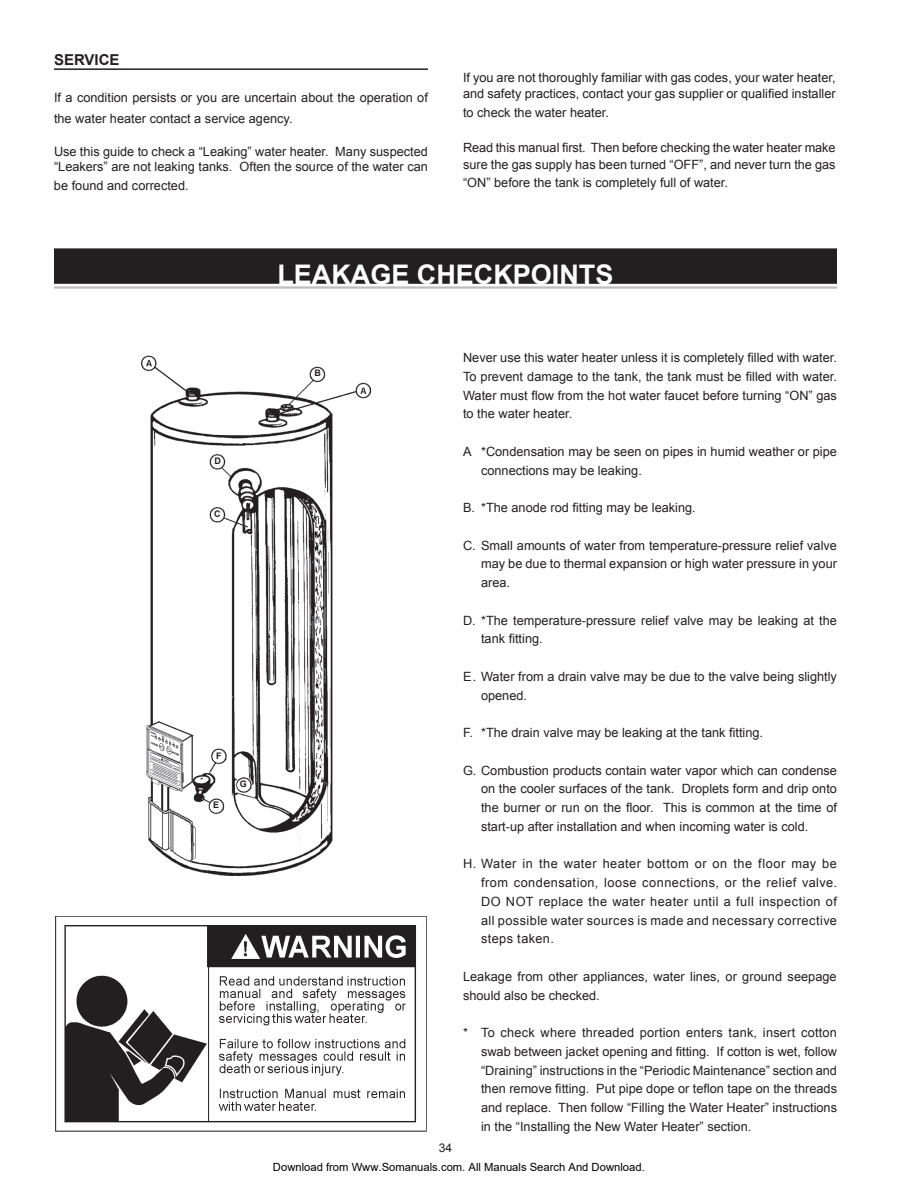
<style>
.page{position:relative;width:918px;height:1188px;background:#fff}
.page>*{position:absolute;margin:0;border:0;box-sizing:border-box;transform-origin:0 0}
.t1{font:700 27px "Arial";color:#fff}
.t2{font:700 15px "Arial";color:#231f20}
.t3{font:12.75px/18.8px "Arial";color:#231f20}
.t4{font:12px "Arial";color:#231f20}
.t5{font:11.25px "Arial";color:#000}
.t6{font:700 9px "Arial";color:#231f20}
</style>
<div class="page">
<img style="left:141px;top:355px;width:230px;height:521px">
<div style="left:55px;top:249px;width:781px;height:34px;background:#231f20"></div>
<div style="left:54px;top:248px;width:783px;height:36px;border:2px solid #231f20"></div>
<hr style="left:54px;top:286px;width:783px;height:3px;background:#bcbdc0">
<img style="left:55px;top:916px;width:372px;height:216px">
<hr style="left:54px;top:68px;width:374px;height:2px;background:#231f20">
<div style="left:312px;top:369px;width:11px;height:11px;background:#fff;border-radius:50%"></div>
<div style="left:212px;top:457px;width:11px;height:11px;background:#fff;border-radius:50%"></div>
<div style="left:211px;top:509px;width:12px;height:12px;background:#fff;border-radius:50%"></div>
<div style="left:213px;top:751px;width:11px;height:12px;background:#fff;border-radius:50%"></div>
<div style="left:237px;top:779px;width:12px;height:12px;background:#fff;border-radius:50%"></div>
<div style="left:210px;top:801px;width:11px;height:11px;background:#fff;border-radius:50%"></div>
<div style="left:283px;top:833px;width:18px;height:17px;background:#fff;border-radius:50%"></div>
<p class="t2" style="left:54px;top:50px;width:67px">SERVICE</p>
<p class="t3" style="left:54px;top:87px;width:375px;line-height:21.1px">If a condition persists or you are uncertain about the operation of the water heater contact a service agency.</p>
<p class="t3" style="left:54px;top:144px;width:375px;line-height:15px">Use this guide to check a “Leaking” water heater. Many suspected “Leakers” are not leaking tanks. Often the source of the water can</p>
<p class="t3" style="left:54px;top:176px;width:136px">be found and corrected.</p>
<p class="t3" style="left:463px;top:70px;width:374px;line-height:15.8px">If you are not thoroughly familiar with gas codes, your water heater, and safety practices, contact your gas supplier or qualified installer</p>
<p class="t3" style="left:463px;top:103px;width:148px">to check the water heater.</p>
<p class="t3" style="left:463px;top:139px;width:374px;line-height:17.2px;text-align:justify">Read this manual first. Then before checking the water heater make sure the gas supply has been turned “OFF”, and never turn the gas “ON” before the tank is completely full of water.</p>
<p class="t6" style="left:215px;top:455px;width:7px">D</p>
<p class="t6" style="left:214px;top:508px;width:7px">C</p>
<p class="t6" style="left:216px;top:750px;width:6px">F</p>
<p class="t6" style="left:213px;top:799px;width:6px">E</p>
<p class="t6" style="left:240px;top:778px;width:9px">G</p>
<h1 class="t1" style="left:277px;top:257px;width:19px">LEA</h1>
<h1 class="t1" style="left:331px;top:257px;width:105px">KAGE CHEC</h1>
<h1 class="t1" style="left:493px;top:257px;width:84px">KPOINTS</h1>
<p class="t6" style="left:315px;top:367px;width:8px">B</p>
<p class="t4" style="left:439px;top:1140px;width:15px">34</p>
<p class="t3" style="left:463px;top:348px;width:375px;text-align:justify">Never use this water heater unless it is completely filled with water.<br>To prevent damage to the tank, the tank must be filled with water.<br>Water must flow from the hot water faucet before turning “ON” gas to the water heater.</p>
<p class="t3" style="left:481px;top:442px;width:357px;text-indent:-18px">A *Condensation may be seen on pipes in humid weather or pipe connections may be leaking.</p>
<p class="t3" style="left:463px;top:498px;width:234px">B. *The anode rod fitting may be leaking.</p>
<p class="t3" style="left:481px;top:536px;width:357px;text-align:justify;text-indent:-18px">C. Small amounts of water from temperature-pressure relief valve may be due to thermal expansion or high water pressure in your area.</p>
<p class="t3" style="left:481px;top:611px;width:357px;text-indent:-18px">D. *The temperature-pressure relief valve may be leaking at the tank fitting.</p>
<p class="t3" style="left:481px;top:667px;width:357px;text-indent:-18px">E. Water from a drain valve may be due to the valve being slightly opened.</p>
<p class="t3" style="left:463px;top:723px;width:302px">F. *The drain valve may be leaking at the tank fitting.</p>
<p class="t3" style="left:481px;top:761px;width:357px;text-align:justify;text-indent:-18px">G. Combustion products contain water vapor which can condense on the cooler surfaces of the tank. Droplets form and drip onto the burner or run on the floor. This is common at the time of start-up after installation and when incoming water is cold.</p>
<p class="t3" style="left:481px;top:855px;width:357px;text-align:justify;text-indent:-18px">H. Water in the water heater bottom or on the floor may be from condensation, loose connections, or the relief valve.<br>DO NOT replace the water heater until a full inspection of all possible water sources is made and necessary corrective steps taken.</p>
<p class="t3" style="left:463px;top:967px;width:375px">Leakage from other appliances, water lines, or ground seepage should also be checked.</p>
<p class="t3" style="left:481px;top:1024px;width:358px;text-align:justify;text-indent:-18px">* To check where threaded portion enters tank, insert cotton swab between jacket opening and fitting. If cotton is wet, follow “Draining” instructions in the “Periodic Maintenance” section and then remove fitting. Put pipe dope or teflon tape on the threads and replace. Then follow “Filling the Water Heater” instructions in the “Installing the New Water Heater” section.</p>
<p class="t5" style="left:273px;top:1160px;width:373px">Download from Www.Somanuals.com. All Manuals Search And Download.</p>
</div>
